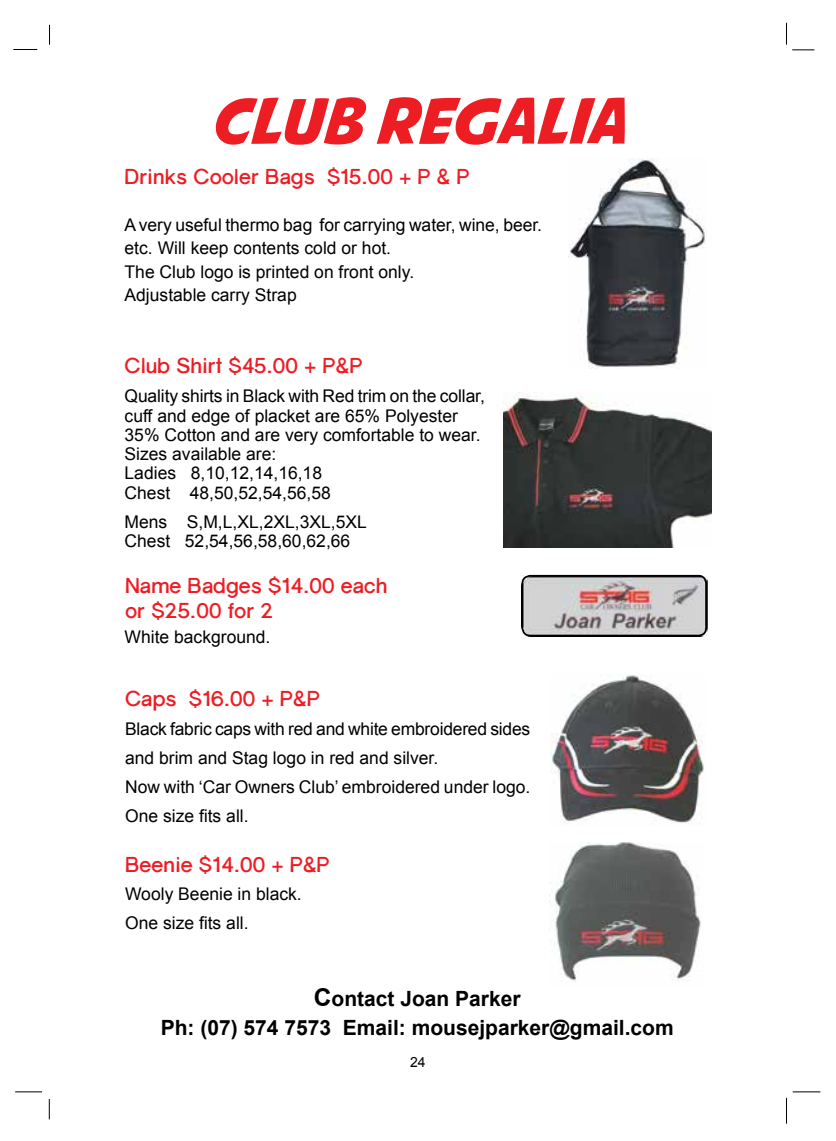
<style>
.page{position:relative;width:836px;height:1141px;background:#fff}
.page>*{position:absolute;margin:0;border:0;box-sizing:border-box;transform-origin:0 0}
.t1{font:63px "Avengeance Mightiest Avenger";letter-spacing:-.005em;color:#ed1d24}
.t2{font:700 21px/24.5px "Gravity";color:#ed1d24}
.t3{font:700 21px/28.9px "Arial";color:#000;text-align:center}
.t4{font:17.5px/19.2px "Arial";color:#000}
.t5{font:14px "Arial";color:#000}
.s1{font-size:24.5px}
</style>
<div class="page">
<svg style="left:49px;top:25px;width:1px;height:20px"></svg>
<svg style="left:13px;top:49px;width:24px;height:1px"></svg>
<svg style="left:15px;top:1092px;width:27px;height:1px"></svg>
<svg style="left:49px;top:1099px;width:1px;height:20px"></svg>
<svg style="left:786px;top:1098px;width:1px;height:26px"></svg>
<svg style="left:793px;top:1092px;width:27px;height:1px"></svg>
<svg style="left:786px;top:23px;width:28px;height:28px"></svg>
<img style="left:503px;top:393px;width:209px;height:155px">
<img style="left:521px;top:575px;width:186px;height:62px">
<div style="left:521px;top:575px;width:186px;height:62px;border:2px solid #000;border-radius:8px"></div>
<img style="left:549px;top:842px;width:152px;height:139px">
<img style="left:551px;top:675px;width:153px;height:149px">
<img style="left:569px;top:158px;width:136px;height:211px">
<h1 class="t1" style="left:209px;top:93px;width:247px">CLUB REGA</h1>
<h1 class="t1" style="left:534px;top:93px;width:62px">LIA</h1>
<p class="t2" style="left:125px;top:164px;width:345px">Drinks Cooler Bags $15.00 + P &amp; P</p>
<p class="t4" style="left:125px;top:213px;width:419px;line-height:23.4px">A very useful thermo bag for carrying water, wine, beer. etc. Will keep contents cold or hot.<br>The Club logo is printed on front only.<br>Adjustable carry Strap</p>
<p class="t2" style="left:125px;top:353px;width:239px">Club Shirt $45.00 + p&amp;p</p>
<p class="t4" style="left:125px;top:387px;width:362px">Quality shirts in Black with Red trim on the collar, cuff and edge of placket are 65% Polyester 35% Cotton and are very comfortable to wear.<br>Sizes available are:<br>Ladies 8,10,12,14,16,18<br>Chest 48,50,52,54,56,58</p>
<p class="t4" style="left:125px;top:512px;width:244px">Mens S,M,L,XL,2XL,3XL,5XL<br>Chest 52,54,56,58,60,62,66</p>
<p class="t2" style="left:125px;top:573px;width:264px">Name Badges $14.00 each or $25.00 for 2</p>
<p class="t4" style="left:125px;top:628px;width:147px">White background.</p>
<p class="t2" style="left:125px;top:686px;width:194px">Caps $16.00 + P&amp;P</p>
<p class="t4" style="left:125px;top:715px;width:407px;line-height:28.9px">Black fabric caps with red and white embroidered sides and brim and Stag logo in red and silver.<br>Now with ‘Car Owners Club’ embroidered under logo.<br>One size fits all.</p>
<p class="t2" style="left:125px;top:852px;width:206px">Beenie $14.00 + p&amp;p</p>
<p class="t4" style="left:125px;top:880px;width:178px;line-height:28.9px">Wooly Beenie in black.<br>One size fits all.</p>
<p class="t3" style="left:161px;top:985px;width:515px"><span class="s1">C</span>ontact Joan Parker<br>Ph: (07) 574 7573 Email: mousejparker@gmail.com</p>
<p class="t5" style="left:410px;top:1053px;width:17px">24</p>
</div>
